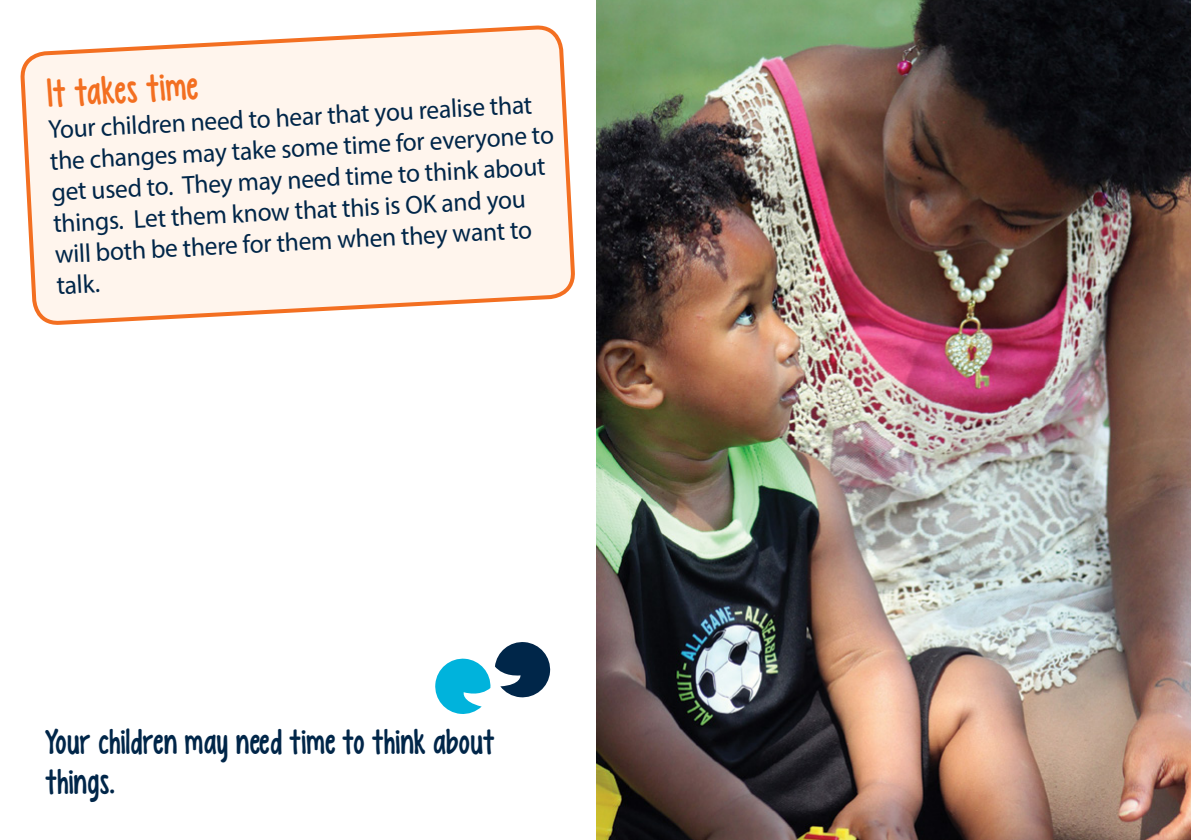
<style>
.page{position:relative;width:1191px;height:840px;background:#fff}
.page>*{position:absolute;margin:0;border:0;box-sizing:border-box;transform-origin:0 0}
.t1{font:40px "KG Empireof Dirt";color:#f36f21}
.t2{font:36px/40px "KG Empireof Dirt";letter-spacing:.005em;color:#002649}
.t3{font:26px/31.2px "Myriad Pro";color:#002649}
</style>
<div class="page">
<svg style="left:21px;top:25px;width:553px;height:300px;background:#fef1e7"></svg>
<svg style="left:435px;top:642px;width:116px;height:72px"></svg>
<img style="left:597px;top:0;width:594px;height:839px">
<h1 class="t1" style="left:45px;top:71px;width:153px;rotate:-3deg">It takes time</h1>
<p class="t3" style="left:48px;top:114px;width:506px;rotate:-3deg">Your children need to hear that you realise that the changes may take some time for everyone to get used to. They may need time to think about things. Let them know that this is OK and you will both be there for them when they want to talk.</p>
<h2 class="t2" style="left:45px;top:721px;width:451px">Your children may need time to think about things.</h2>
</div>
